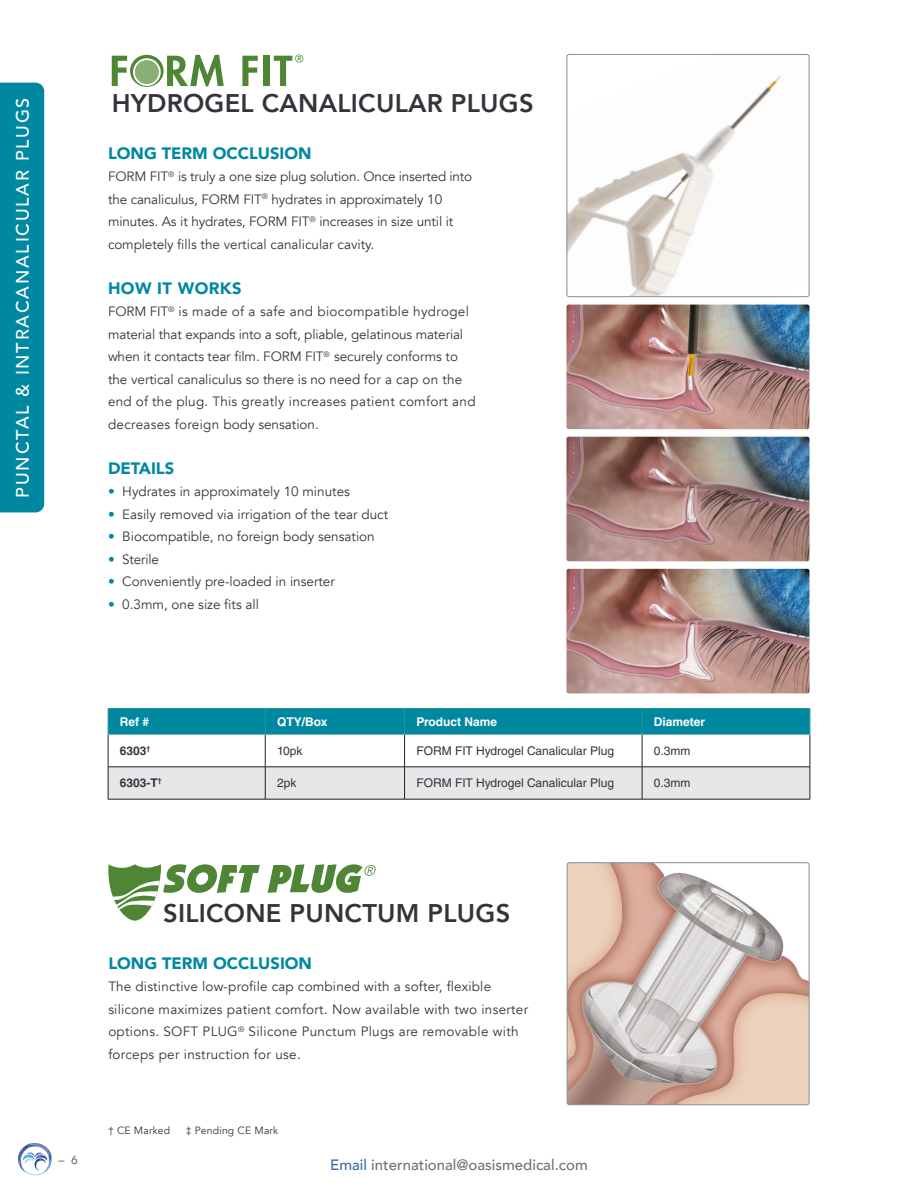
<style>
.page{position:relative;width:918px;height:1188px;background:#fff}
.page>*{position:absolute;margin:0;border:0;box-sizing:border-box;transform-origin:0 0}
.CATALOG_HEADERS_-_BLACK{font:800 25.5px "Avenir";letter-spacing:.01em;color:#36343b}
.CATEGORY_VERTICAL_TAB_TEXT{font:500 18px "Avenir";letter-spacing:.1em;color:#fff}
.CATALOG_-_BODY_TEXT{font:900 16.5px "Avenir";color:#0088a1}
.CATALOG_-_BODY_TEXT-2{font:900 16.5px "Avenir";letter-spacing:.025em;color:#0088a1}
.t1{font:500 15px "Avenir";color:#707179}
.CATALOG_-_BODY_TEXT-3{font:13.5px/22.5px "Avenir";color:#36343b}
.CATALOG_-_BODY_TEXT-4{font:13.5px/22.5px "Avenir";letter-spacing:.02em;color:#36343b}
.CATALOG_-_TABLES_TEXT{font:12px "Helvetica LT Std";color:#36343b}
.CATALOG_-_TABLES_HEADER_TEXT{font:700 12px "Helvetica LT Std";color:#fff}
.CATALOG_-_TABLES_PART__BOLD_TEXT{font:700 12px "Helvetica LT Std";color:#36343b}
.t2{font:500 12px "Avenir";color:#707179}
.CATALOG_-_BODY_TEXT-5{font:10.5px "Avenir";letter-spacing:.015em;color:#36343b}
.s1{color:#0088a1}
.s2{color:#3e69ab}
</style>
<div class="page">
<svg style="left:18px;top:1143px;width:34px;height:33px"></svg>
<img style="left:567px;top:54px;width:213px;height:243px">
<div style="left:567px;top:54px;width:243px;height:243px;border:1px solid #819197;border-radius:2px"></div>
<img style="left:567px;top:864px;width:241px;height:241px">
<div style="left:567px;top:862px;width:243px;height:243px;border:1px solid #819197;border-radius:2px"></div>
<img style="left:567px;top:305px;width:243px;height:124px">
<img style="left:567px;top:437px;width:243px;height:124px">
<img style="left:567px;top:569px;width:243px;height:124px">
<div style="left:109px;top:768px;width:701px;height:31px;background:#e6e7e9"></div>
<hr style="left:108px;top:767px;width:1px;height:32px;background:#231f20">
<hr style="left:265px;top:767px;width:1px;height:32px;background:#231f20">
<hr style="left:404px;top:767px;width:1px;height:32px;background:#231f20">
<hr style="left:642px;top:767px;width:1px;height:32px;background:#231f20">
<hr style="left:810px;top:767px;width:1px;height:32px;background:#231f20">
<hr style="left:108px;top:799px;width:157px;height:1px;background:#231f20">
<hr style="left:265px;top:799px;width:140px;height:1px;background:#231f20">
<hr style="left:405px;top:799px;width:237px;height:1px;background:#231f20">
<hr style="left:642px;top:799px;width:168px;height:1px;background:#231f20">
<hr style="left:108px;top:735px;width:1px;height:32px;background:#231f20">
<hr style="left:265px;top:735px;width:1px;height:32px;background:#231f20">
<hr style="left:404px;top:735px;width:1px;height:32px;background:#231f20">
<hr style="left:642px;top:735px;width:1px;height:32px;background:#231f20">
<hr style="left:810px;top:735px;width:1px;height:32px;background:#231f20">
<hr style="left:108px;top:767px;width:157px;height:1px;background:#231f20">
<hr style="left:265px;top:767px;width:140px;height:1px;background:#231f20">
<hr style="left:405px;top:767px;width:237px;height:1px;background:#231f20">
<hr style="left:642px;top:767px;width:168px;height:1px;background:#231f20">
<hr style="left:108px;top:708px;width:157px;height:1px;background:#21998e">
<hr style="left:265px;top:708px;width:140px;height:1px;background:#21998e">
<hr style="left:405px;top:708px;width:237px;height:1px;background:#21998e">
<hr style="left:642px;top:708px;width:168px;height:1px;background:#21998e">
<div style="left:108px;top:709px;width:703px;height:25px;background:#0088a1"></div>
<hr style="left:108px;top:734px;width:157px;height:1px;background:#72b0aa">
<hr style="left:265px;top:734px;width:140px;height:1px;background:#72b0aa">
<hr style="left:405px;top:734px;width:237px;height:1px;background:#72b0aa">
<hr style="left:642px;top:734px;width:168px;height:1px;background:#72b0aa">
<svg style="left:112px;top:55px;width:112px;height:32px"></svg>
<svg style="left:242px;top:56px;width:16px;height:30px"></svg>
<div style="left:264px;top:56px;width:6px;height:30px;background:#4e8635"></div>
<svg style="left:274px;top:54px;width:29px;height:32px"></svg>
<svg style="left:108px;top:864px;width:152px;height:57px"></svg>
<svg style="left:268px;top:864px;width:108px;height:29px"></svg>
<div style="left:0;top:83px;width:44px;height:429px;background:#0088a1"></div>
<p class="CATEGORY_VERTICAL_TAB_TEXT" style="left:7px;top:498px;width:401px;rotate:-90deg">PUNCTAL &amp; INTRACANALICULAR PLUGS</p>
<p class="CATALOG_HEADERS_-_BLACK" style="left:112px;top:84px;width:423px">HYDROGEL CANALICULAR PLUGS</p>
<p class="CATALOG_-_BODY_TEXT" style="left:108px;top:139px;width:205px">LONG TERM OCCLUSION</p>
<p class="CATALOG_-_BODY_TEXT-3" style="left:108px;top:166px;width:366px">FORM FIT<sup>®</sup> is truly a one size plug solution. Once inserted into the canaliculus, FORM FIT<sup>®</sup> hydrates in approximately 10 minutes. As it hydrates, FORM FIT<sup>®</sup> increases in size until it completely fills the vertical canalicular cavity.</p>
<p class="CATALOG_-_BODY_TEXT-2" style="left:108px;top:274px;width:135px">HOW IT WORKS</p>
<p class="CATALOG_-_BODY_TEXT-3" style="left:108px;top:301px;width:369px">FORM FIT<sup>®</sup> is made of a safe and biocompatible hydrogel material that expands into a soft, pliable, gelatinous material when it contacts tear film. FORM FIT<sup>®</sup> securely conforms to the vertical canaliculus so there is no need for a cap on the end of the plug. This greatly increases patient comfort and decreases foreign body sensation.</p>
<p class="CATALOG_-_BODY_TEXT" style="left:108px;top:454px;width:68px">DETAILS</p>
<p class="CATALOG_-_BODY_TEXT-3" style="left:108px;top:481px;width:243px"><span class="s1">•</span> Hydrates in approximately 10 minutes</p>
<p class="CATALOG_-_BODY_TEXT-3" style="left:108px;top:503px;width:282px"><span class="s1">•</span> Easily removed via irrigation of the tear duct</p>
<p class="CATALOG_-_BODY_TEXT-3" style="left:108px;top:526px;width:268px"><span class="s1">•</span> Biocompatible, no foreign body sensation</p>
<p class="CATALOG_-_BODY_TEXT-3" style="left:108px;top:548px;width:53px"><span class="s1">•</span> Sterile</p>
<p class="CATALOG_-_BODY_TEXT-3" style="left:108px;top:571px;width:228px"><span class="s1">•</span> Conveniently pre-loaded in inserter</p>
<p class="CATALOG_-_BODY_TEXT-3" style="left:108px;top:593px;width:153px"><span class="s1">•</span> 0.3mm, one size fits all</p>
<p class="CATALOG_-_TABLES_HEADER_TEXT" style="left:120px;top:714px;width:31px">Ref #</p>
<p class="CATALOG_-_TABLES_HEADER_TEXT" style="left:277px;top:714px;width:52px">QTY/Box</p>
<p class="CATALOG_-_TABLES_HEADER_TEXT" style="left:416px;top:714px;width:82px">Product Name</p>
<p class="CATALOG_-_TABLES_HEADER_TEXT" style="left:654px;top:714px;width:53px">Diameter</p>
<p class="CATALOG_-_TABLES_PART__BOLD_TEXT" style="left:120px;top:743px;width:32px">6303<sup>†</sup></p>
<p class="CATALOG_-_TABLES_TEXT" style="left:277px;top:744px;width:27px">10pk</p>
<p class="CATALOG_-_TABLES_TEXT" style="left:416px;top:744px;width:199px">FORM FIT Hydrogel Canalicular Plug</p>
<p class="CATALOG_-_TABLES_TEXT" style="left:654px;top:744px;width:38px">0.3mm</p>
<p class="CATALOG_-_TABLES_PART__BOLD_TEXT" style="left:120px;top:776px;width:43px">6303-T<sup>†</sup></p>
<p class="CATALOG_-_TABLES_TEXT" style="left:277px;top:776px;width:21px">2pk</p>
<p class="CATALOG_-_TABLES_TEXT" style="left:416px;top:776px;width:199px">FORM FIT Hydrogel Canalicular Plug</p>
<p class="CATALOG_-_TABLES_TEXT" style="left:654px;top:776px;width:38px">0.3mm</p>
<p class="CATALOG_HEADERS_-_BLACK" style="left:163px;top:894px;width:349px">SILICONE PUNCTUM PLUGS</p>
<p class="CATALOG_-_BODY_TEXT" style="left:108px;top:949px;width:205px">LONG TERM OCCLUSION</p>
<p class="CATALOG_-_BODY_TEXT-4" style="left:108px;top:976px;width:421px">The distinctive low-profile cap combined with a softer, flexible silicone maximizes patient comfort. Now available with two inserter options. SOFT PLUG<sup>®</sup> Silicone Punctum Plugs are removable with forceps per instruction for use.</p>
<p class="CATALOG_-_BODY_TEXT-5" style="left:108px;top:1124px;width:64px">† CE Marked</p>
<p class="CATALOG_-_BODY_TEXT-5" style="left:186px;top:1124px;width:94px">‡ Pending CE Mark</p>
<p class="t2" style="left:59px;top:1149px;width:21px">– 6</p>
<p class="t1" style="left:330px;top:1152px;width:259px"><span class="s2">Email</span> international@oasismedical.com</p>
</div>
